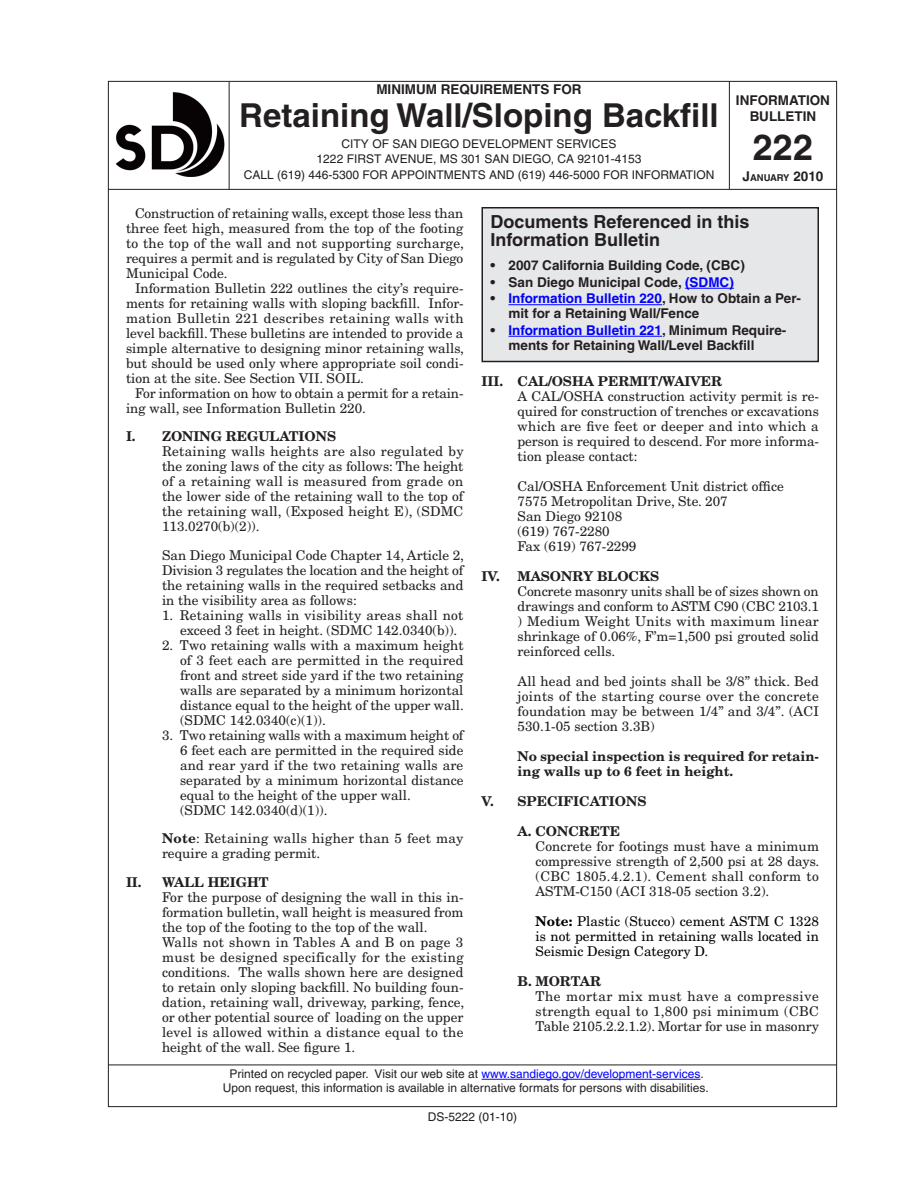
<style>
.page{position:relative;width:918px;height:1188px;background:#fff}
.page>*{position:absolute;margin:0;border:0;box-sizing:border-box;transform-origin:0 0}
.Infobul_Bull_Title{font:700 36px "Helvetica";color:#231f20}
.Infobul_Bull_Title-2{font:700 33px "Helvetica";color:#231f20}
.Reference_Title{font:700 18px/18px "Helvetica";color:#231f20}
.Body_text{font:13.5px/15px "New Century Schlbk";color:#231f20;text-align:justify}
.Body_text_hanging_in{font:13.5px/15px "New Century Schlbk";color:#231f20;text-align:justify}
.Reference_Text{font:700 13.5px/15px "Helvetica";color:#231f20}
.Body_text-2{font:700 13.5px/15px "New Century Schlbk";color:#231f20}
.Body_text-3{font:13.5px/15px "New Century Schlbk";color:#000;text-align:justify}
.Body_text-4{font:13.5px/15px "New Century Schlbk";letter-spacing:.02em;color:#231f20}
.Section_Headings{font:700 13.5px "New Century Schlbk";color:#231f20}
.Infobul_Section_Head{font:700 13.5px "Helvetica";color:#231f20}
.Infobul_Bull_Title-3{font:700 13.5px/16.2px "Helvetica";color:#231f20;text-align:center}
.Infobul_Disabled_Not{font:12px/14.2px "Helvetica";color:#231f20;text-align:center}
.Infobul_Bulletin_Add{font:12px "Helvetica";color:#231f20}
.Infobul_Form_Number{font:12px "Helvetica";color:#231f20}
.t1{font:700 9.45px "Helvetica";color:#231f20}
.s1{font-size:13.5px}
.s2{font-weight:700}
.s3{color:#00f}
</style>
<div class="page">
<hr style="left:108px;top:189px;width:729px;height:1px;background:#231f20">
<hr style="left:729px;top:81px;width:1px;height:108px;background:#231f20">
<hr style="left:108px;top:1065px;width:729px;height:1px;background:#231f20">
<hr style="left:482px;top:1079px;width:218px;height:1px;background:#00f">
<hr style="left:229px;top:82px;width:1px;height:108px;background:#231f20">
<img style="left:115px;top:92px;width:109px;height:85px">
<div style="left:482px;top:208px;width:336px;height:154px;background:#e6e7e9"></div>
<div style="left:482px;top:207px;width:337px;height:155px;border:2px solid #231f20"></div>
<hr style="left:685px;top:288px;width:49px;height:1px;background:#00f">
<hr style="left:508px;top:304px;width:154px;height:1px;background:#00f">
<hr style="left:508px;top:336px;width:154px;height:1px;background:#00f">
<p class="Infobul_Section_Head" style="left:376px;top:81px;width:207px">MINIMUM REQUIREMENTS FOR</p>
<p class="Infobul_Bull_Title-2" style="left:239px;top:96px;width:481px">Retaining Wall/Sloping Backfill</p>
<p class="Infobul_Bulletin_Add" style="left:342px;top:136px;width:196px">CITY OF SAN DIEGO Development</p>
<p class="Infobul_Bulletin_Add" style="left:556px;top:136px;width:40px">Services</p>
<p class="Infobul_Bulletin_Add" style="left:317px;top:152px;width:326px">1222 FIRST AVENUE, MS 301 SAN DIEGO, CA 92101-4153</p>
<p class="Infobul_Bulletin_Add" style="left:244px;top:168px;width:180px">Call (619) 446-5300 fo r appoint</p>
<p class="Infobul_Bulletin_Add" style="left:444px;top:168px;width:19px">ments</p>
<p class="Infobul_Bulletin_Add" style="left:489px;top:168px;width:10px">and</p>
<p class="Infobul_Bulletin_Add" style="left:518px;top:168px;width:122px">(619) 446-5000 fo r info</p>
<p class="Infobul_Bulletin_Add" style="left:661px;top:168px;width:27px">rmation</p>
<p class="Infobul_Bull_Title-3" style="left:736px;top:92px;width:96px">INFORMATION<br>BULLETIN</p>
<p class="Infobul_Bull_Title" style="left:753px;top:125px;width:62px">222</p>
<p class="t1" style="left:743px;top:172px;width:82px"><span class="s1">J</span>anuary <span class="s1">2010</span></p>
<p class="Body_text" style="left:126px;top:205px;width:339px;text-indent:9px">Construction of retaining walls, except those less than three feet high, measured from the top of the footing to the top of the wall and not supporting surcharge, requires a permit and is regulated by City of San Diego Municipal Code.</p>
<p class="Body_text" style="left:126px;top:280px;width:339px;text-indent:9px">Information Bulletin 222 outlines the city’s require&shy;ments for retaining walls with sloping backfill. Infor&shy;mation Bulletin 221 describes retaining walls with level backfill. These bulletins are intended to provide a simple alternative to designing minor retaining walls, but should be used only where appropriate soil condi&shy;tion at the site. See Section VII. SOIL.</p>
<p class="Body_text" style="left:126px;top:385px;width:339px;text-indent:9px">For information on how to obtain a permit for a retain&shy;ing wall, see Information Bulletin 220.</p>
<p class="Section_Headings" style="left:126px;top:428px;width:212px">I. Zoning regulations</p>
<p class="Body_text" style="left:162px;top:444px;width:303px">Retaining walls heights are also regulated by the zoning laws of the city as follows: The height of a retaining wall is measured from grade on the lower side of the retaining wall to the top of the retaining wall, (Exposed height E), (SDMC 113.0270(b)(2)).</p>
<p class="Body_text" style="left:162px;top:547px;width:304px">San Diego Municipal Code Chapter 14, Article 2, Division 3 regulates the location and the height of the retaining walls in the required setbacks and in the visibility area as follows:</p>
<p class="Body_text_hanging_in" style="left:180px;top:607px;width:285px;text-indent:-18px">1. Retaining walls in visibility areas shall not exceed 3 feet in height. (SDMC 142.0340(b)).</p>
<p class="Body_text_hanging_in" style="left:180px;top:637px;width:285px;text-indent:-18px">2. Two retaining walls with a maximum height of 3 feet each are permitted in the required front and street side yard if the two retaining walls are separated by a minimum horizontal distance equal to the height of the upper wall. (SDMC 142.0340(c)(1)).</p>
<p class="Body_text_hanging_in" style="left:180px;top:727px;width:285px;text-indent:-18px">3. Two retaining walls with a maximum height of 6 feet each are permitted in the required side and rear yard if the two retaining walls are separated by a minimum horizontal distance equal to the height of the upper wall.</p>
<p class="Body_text_hanging_in" style="left:180px;top:802px;width:149px">(SDMC 142.0340(d)(1)).</p>
<p class="Body_text-4" style="left:162px;top:831px;width:303px"><span class="s2">Note</span>: Retaining walls higher than 5 feet may require a grading permit.</p>
<p class="Section_Headings" style="left:126px;top:873px;width:57px">II. WALL</p>
<p class="Section_Headings" style="left:208px;top:873px;width:62px">HEIGHT</p>
<p class="Body_text" style="left:162px;top:889px;width:303px">For the purpose of designing the wall in this in&shy;formation bulletin, wall height is measured from the top of the footing to the top of the wall.</p>
<p class="Body_text" style="left:162px;top:934px;width:304px">Walls not shown in Tables A and B on page 3 must be designed specifically for the existing conditions. The walls shown here are designed to retain only sloping backfill. No building foun&shy;dation, retaining wall, driveway, parking, fence, or other potential source of loading on the upper level is allowed within a distance equal to the height of the wall. See figure 1.</p>
<p class="Reference_Title" style="left:490px;top:213px;width:260px">Documents Referenced in this<br>Information Bulletin</p>
<p class="Reference_Text" style="left:490px;top:258px;width:256px">• 2007 California Building Code, (CBC)</p>
<p class="Reference_Text" style="left:490px;top:274px;width:245px">• San Diego Municipal Code, <span class="s3">(SDMC)</span></p>
<p class="Reference_Text" style="left:508px;top:291px;width:294px;text-indent:-18px">• <span class="s3">Information Bulletin 220</span>, How to Obtain a Per&shy;mit for a Retaining Wall/Fence</p>
<p class="Reference_Text" style="left:508px;top:322px;width:279px;text-indent:-18px">• <span class="s3">Information Bulletin 221</span>, Minimum Require&shy;ments for Retaining Wall/Level Backfill</p>
<p class="Section_Headings" style="left:482px;top:373px;width:231px">III. cal/osha permit/WAIVER</p>
<p class="Body_text" style="left:518px;top:389px;width:303px">A CAL/OSHA construction activity permit is re&shy;quired for construction of trenches or excavations which are five feet or deeper and into which a person is required to descend. For more informa&shy;tion please contact:</p>
<p class="Body_text" style="left:518px;top:479px;width:268px">Cal/OSHA Enforcement Unit district office</p>
<p class="Body_text" style="left:518px;top:494px;width:212px">7575 Metropolitan Drive, Ste. 207</p>
<p class="Body_text" style="left:518px;top:509px;width:106px">San Diego 92108</p>
<p class="Body_text" style="left:518px;top:524px;width:94px">(619) 767-2280</p>
<p class="Body_text" style="left:518px;top:539px;width:120px">Fax (619) 767-2299</p>
<p class="Body_text-2" style="left:482px;top:569px;width:48px">IV. MASONR</p>
<p class="Body_text-2" style="left:583px;top:569px;width:36px">Y BLOC</p>
<p class="Body_text-2" style="left:639px;top:569px;width:20px">KS</p>
<p class="Body_text" style="left:518px;top:584px;width:303px">Concrete masonry units shall be of sizes shown on drawings and conform to ASTM C90 (CBC 2103.1 ) Medium Weight Units with maximum linear shrinkage of 0.06%, F’m=1,500 psi grouted solid reinforced cells.</p>
<p class="Body_text" style="left:518px;top:674px;width:303px">All head and bed joints shall be 3/8” thick. Bed joints of the starting course over the concrete foundation may be between 1/4” and 3/4”. (ACI 530.1-05 section 3.3B)</p>
<p class="Body_text-2" style="left:518px;top:749px;width:303px">No special inspection is required for retain&shy;ing walls up to 6 feet in height.</p>
<p class="Body_text-2" style="left:482px;top:794px;width:47px">V. SPEC</p>
<p class="Body_text-2" style="left:558px;top:794px;width:33px">IFICAT</p>
<p class="Body_text-2" style="left:609px;top:794px;width:18px">IONS</p>
<p class="Body_text-2" style="left:518px;top:824px;width:30px">A. CONCRETE</p>
<p class="Body_text" style="left:536px;top:839px;width:285px">Concrete for footings must have a minimum compressive strength of 2,500 psi at 28 days. (CBC 1805.4.2.1). Cement shall conform to ASTM-C150 (ACI 318-05 section 3.2).</p>
<p class="Body_text-3" style="left:536px;top:914px;width:285px"><span class="s2">Note:</span> Plastic (Stucco) cement ASTM C 1328 is not permitted in retaining walls located in Seismic Design Category D.</p>
<p class="Body_text-2" style="left:518px;top:974px;width:30px">B. MORTAR</p>
<p class="Body_text" style="left:536px;top:989px;width:285px">The mortar mix must have a compressive strength equal to 1,800 psi minimum (CBC Table 2105.2.2.1.2). Mortar for use in masonry</p>
<p class="Infobul_Disabled_Not" style="left:223px;top:1067px;width:488px">Printed on recycled paper. Visit our web site at <span class="s3">www.sandiego.gov/development-services</span>.<br>Upon request, this information is available in alternative formats for persons with disabilities.</p>
<p class="Infobul_Form_Number" style="left:428px;top:1110px;width:91px">DS-5222 (01-10)</p>
</div>
